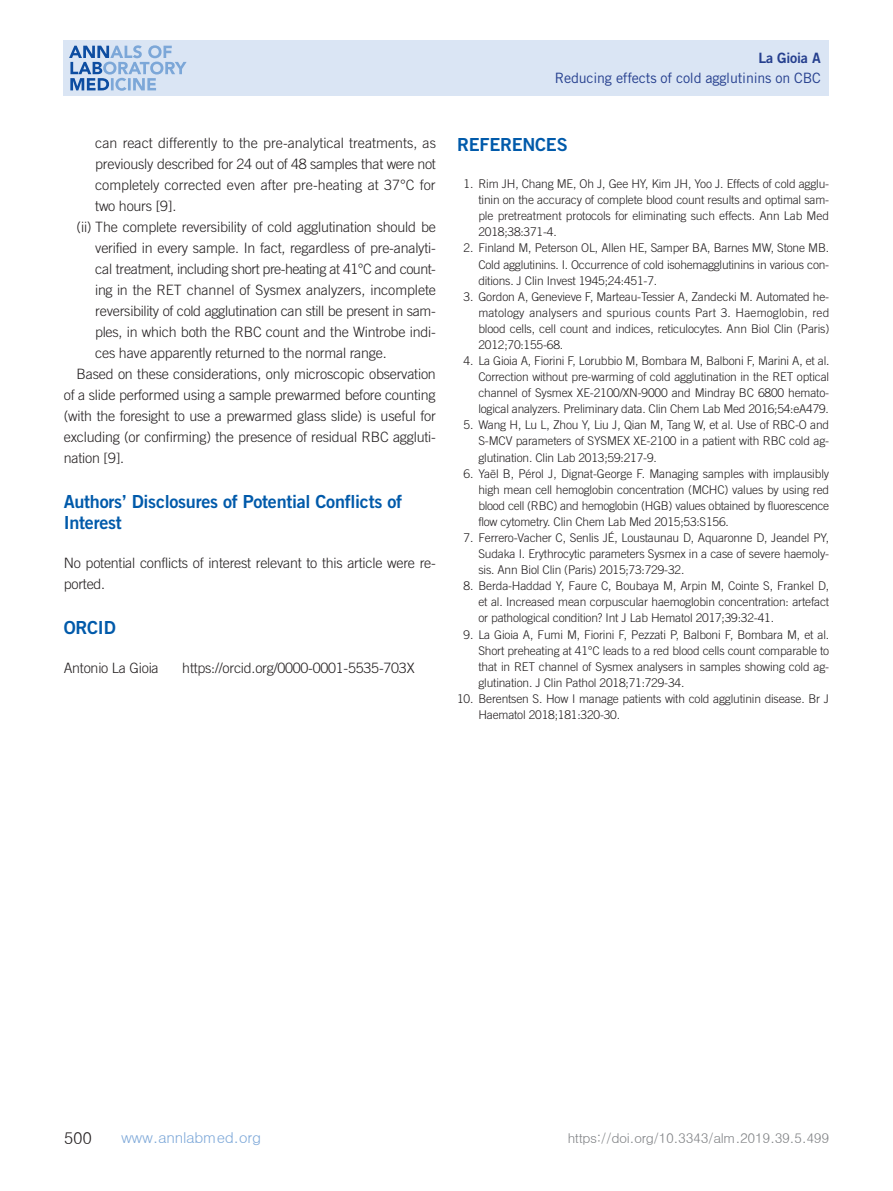
<style>
.page{position:relative;width:893px;height:1191px;background:#fff}
.page>*{position:absolute;margin:0;border:0;box-sizing:border-box;transform-origin:0 0}
.본문{font:18px/21px "Trade Gothic LT Std Bd 2";letter-spacing:-.015em;color:#015aaa}
.본문대제목{font:18px "Trade Gothic LT Std Bd 2";letter-spacing:-.015em;color:#015aaa}
.URL{font:16.5px "Dotum";color:#231f20}
.URL-2{font:15px "Dotum";letter-spacing:-.02em;color:#7ca7d8}
.본문-2{font:300 14.25px/21px "Trade Gothic LT Std";letter-spacing:-.015em;color:#231f20;text-align:justify}
.하시라제목{font:14.25px "Trade Gothic LT Std";letter-spacing:-.015em;color:#253f8e}
.하시라이름{font:14.25px "Trade Gothic LT Std Bd 2";letter-spacing:-.015em;color:#253f8e}
.t1{font:13.5px "Dotum";letter-spacing:-.03em;color:#808285}
.참고문헌_1{font:300 12px/16px "Trade Gothic LT Std";letter-spacing:-.015em;color:#231f20;text-align:justify}
.참고문헌_2{font:300 12px/16px "Trade Gothic LT Std";letter-spacing:-.015em;color:#231f20}
</style>
<div class="page">
<div style="left:64px;top:40px;width:765px;height:56px;background:#dae5f4"></div>
<svg style="left:69px;top:45px;width:118px;height:46px"></svg>
<p class="본문-2" style="left:95px;top:132px;width:342px">can react differently to the pre-analytical treatments, as previously described for 24 out of 48 samples that were not completely corrected even after pre-heating at 37°C for two hours [9].</p>
<p class="본문-2" style="left:95px;top:216px;width:342px;text-indent:-19px">(ii) The complete reversibility of cold agglutination should be verified in every sample. In fact, regardless of pre-analyti&shy;cal treatment, including short pre-heating at 41°C and count&shy;ing in the RET channel of Sysmex analyzers, incomplete reversibility of cold agglutination can still be present in sam&shy;ples, in which both the RBC count and the Wintrobe indi&shy;ces have apparently returned to the normal range.</p>
<p class="본문-2" style="left:64px;top:363px;width:374px;text-indent:13px">Based on these considerations, only microscopic observation of a slide performed using a sample prewarmed before counting (with the foresight to use a prewarmed glass slide) is useful for excluding (or confirming) the presence of residual RBC aggluti&shy;nation [9].</p>
<p class="본문" style="left:64px;top:491px;width:340px">Authors’ Disclosures of Potential Conflicts of<br>Interest</p>
<p class="본문-2" style="left:64px;top:552px;width:374px">No potential conflicts of interest relevant to this article were re&shy;ported.</p>
<p class="본문대제목" style="left:64px;top:616px;width:53px">ORCID</p>
<p class="본문-2" style="left:64px;top:657px;width:96px">Antonio La Gioia</p>
<p class="본문-2" style="left:182px;top:657px;width:234px">https://orcid.org/0000-0001-5535-703X</p>
<p class="하시라이름" style="left:758px;top:49px;width:64px">La Gioia A</p>
<p class="하시라제목" style="left:555px;top:69px;width:267px">Reducing effects of cold agglutinins on CBC</p>
<p class="본문대제목" style="left:457px;top:133px;width:112px">REFERENCES</p>
<p class="참고문헌_1" style="left:478px;top:176px;width:352px;text-indent:-15px">1. Rim JH, Chang ME, Oh J, Gee HY, Kim JH, Yoo J. Effects of cold agglu&shy;tinin on the accuracy of complete blood count results and optimal sam&shy;ple pretreatment protocols for eliminating such effects. Ann Lab Med 2018;38:371-4.</p>
<p class="참고문헌_1" style="left:478px;top:240px;width:352px;text-indent:-15px">2. Finland M, Peterson OL, Allen HE, Samper BA, Barnes MW, Stone MB.<br>Cold agglutinins. I. Occurrence of cold isohemagglutinins in various con&shy;ditions. J Clin Invest 1945;24:451-7.</p>
<p class="참고문헌_1" style="left:478px;top:288px;width:353px;text-indent:-15px">3. Gordon A, Genevieve F, Marteau-Tessier A, Zandecki M. Automated he&shy;matology analysers and spurious counts Part 3. Haemoglobin, red blood cells, cell count and indices, reticulocytes. Ann Biol Clin (Paris)<br>2012;70:155-68.</p>
<p class="참고문헌_1" style="left:478px;top:352px;width:353px;text-indent:-15px">4. La Gioia A, Fiorini F, Lorubbio M, Bombara M, Balboni F, Marini A, et al.<br>Correction without pre-warming of cold agglutination in the RET optical channel of Sysmex XE-2100/XN-9000 and Mindray BC 6800 hemato&shy;logical analyzers. Preliminary data. Clin Chem Lab Med 2016;54:eA479.</p>
<p class="참고문헌_1" style="left:478px;top:417px;width:352px;text-indent:-15px">5. Wang H, Lu L, Zhou Y, Liu J, Qian M, Tang W, et al. Use of RBC-O and S-MCV parameters of SYSMEX XE-2100 in a patient with RBC cold ag&shy;glutination. Clin Lab 2013;59:217-9.</p>
<p class="참고문헌_1" style="left:478px;top:465px;width:352px;text-indent:-15px">6. Yaël B, Pérol J, Dignat-George F. Managing samples with implausibly high mean cell hemoglobin concentration (MCHC) values by using red blood cell (RBC) and hemoglobin (HGB) values obtained by fluorescence flow cytometry. Clin Chem Lab Med 2015;53:S156.</p>
<p class="참고문헌_1" style="left:478px;top:529px;width:352px;text-indent:-15px">7. Ferrero-Vacher C, Senlis JÉ, Loustaunau D, Aquaronne D, Jeandel PY, Sudaka I. Erythrocytic parameters Sysmex in a case of severe haemoly&shy;sis. Ann Biol Clin (Paris) 2015;73:729-32.</p>
<p class="참고문헌_1" style="left:478px;top:578px;width:352px;text-indent:-15px">8. Berda-Haddad Y, Faure C, Boubaya M, Arpin M, Cointe S, Frankel D, et al. Increased mean corpuscular haemoglobin concentration: artefact or pathological condition? Int J Lab Hematol 2017;39:32-41.</p>
<p class="참고문헌_1" style="left:478px;top:626px;width:352px;text-indent:-15px">9. La Gioia A, Fumi M, Fiorini F, Pezzati P, Balboni F, Bombara M, et al.<br>Short preheating at 41°C leads to a red blood cells count comparable to that in RET channel of Sysmex analysers in samples showing cold ag&shy;glutination. J Clin Pathol 2018;71:729-34.</p>
<p class="참고문헌_2" style="left:478px;top:690px;width:352px;text-indent:-21px">10. Berentsen S. How I manage patients with cold agglutinin disease. Br J<br>Haematol 2018;181:320-30.</p>
<p class="URL" style="left:64px;top:1129px;width:30px">500</p>
<p class="URL-2" style="left:121px;top:1130px;width:142px">www.annlabmed.org</p>
<p class="t1" style="left:568px;top:1131px;width:263px">https://doi.org/10.3343/alm.2019.39.5.499</p>
</div>
